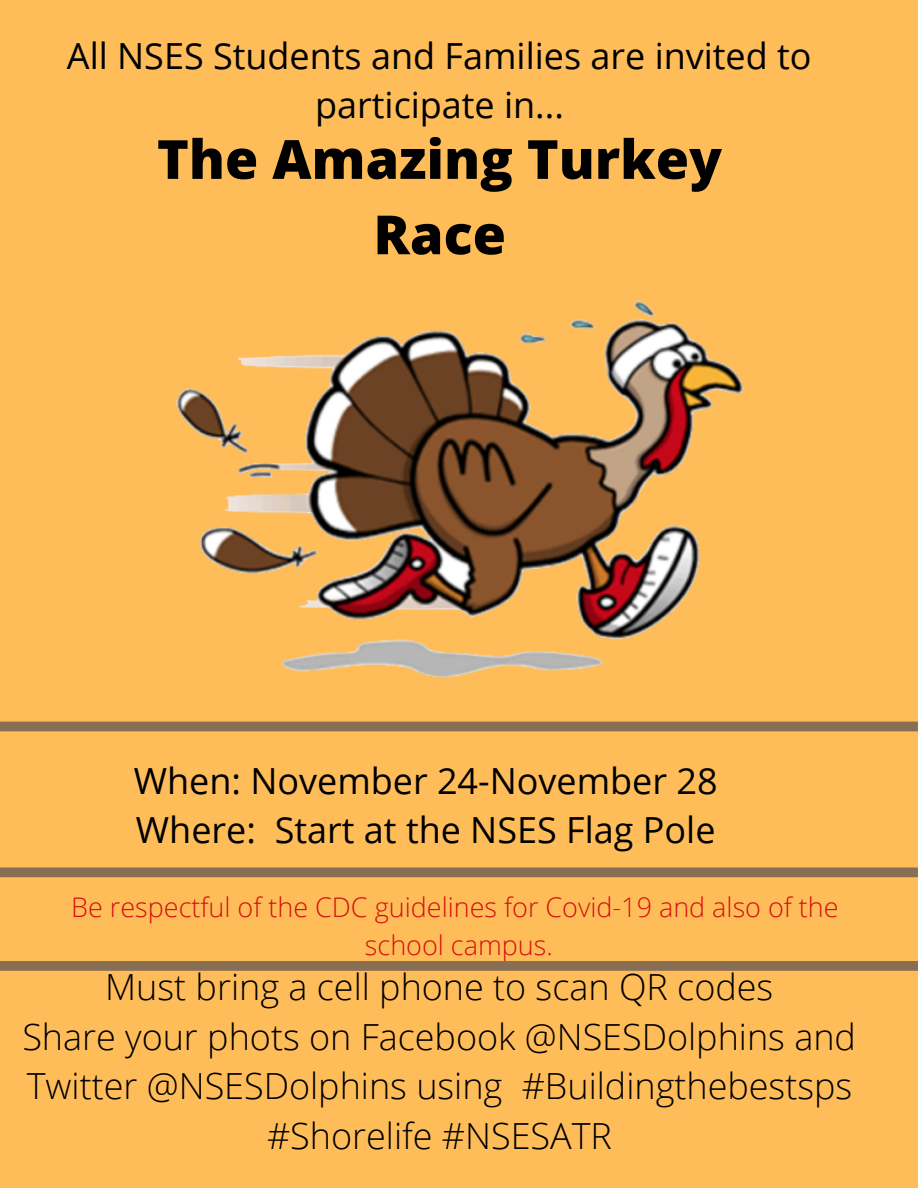
<style>
.page{position:relative;width:918px;height:1188px;background:#ffbd59}
.page>*{position:absolute;margin:0;border:0;box-sizing:border-box;transform-origin:0 0}
.t1{font:800 54px/75.3px "Open Sans";color:#000;text-align:center}
.t2{font:300 36px/49.5px "Open Sans";color:#000;text-align:center}
.t3{font:36px/49.5px "Open Sans";color:#000;text-align:center}
.t4{font:300 27px "Open Sans";color:#d6100f}
</style>
<div class="page">
<div style="left:0;top:722px;width:918px;height:9px;background:#886e53"></div>
<svg style="left:0;top:867px;width:918px;height:10px;background:#8d7153"></svg>
<svg style="left:0;top:961px;width:918px;height:10px;background:#8a6f53"></svg>
<img style="left:176px;top:300px;width:568px;height:378px">
<p class="t3" style="left:67px;top:30px;width:746px">All NSES Students and Families are invited to participate in...</p>
<p class="t1" style="left:157px;top:120px;width:567px">The Amazing Turkey<br>Race</p>
<p class="t3" style="left:134px;top:755px;width:585px">When: November 24-November 28</p>
<p class="t3" style="left:136px;top:805px;width:581px">Where: Start at the NSES Flag Pole</p>
<p class="t4" style="left:71px;top:889px;width:769px">Be respectful of the CDC guidelines for Covid-19 and also of the</p>
<p class="t4" style="left:365px;top:926px;width:189px">school campus.</p>
<p class="t2" style="left:105px;top:961px;width:670px">Must bring a cell phone to scan QR codes</p>
<p class="t2" style="left:22px;top:1011px;width:835px">Share your phots on Facebook @NSESDolphins and<br>Twitter @NSESDolphins using #Buildingthebestsps #Shorelife #NSESATR</p>
</div>
